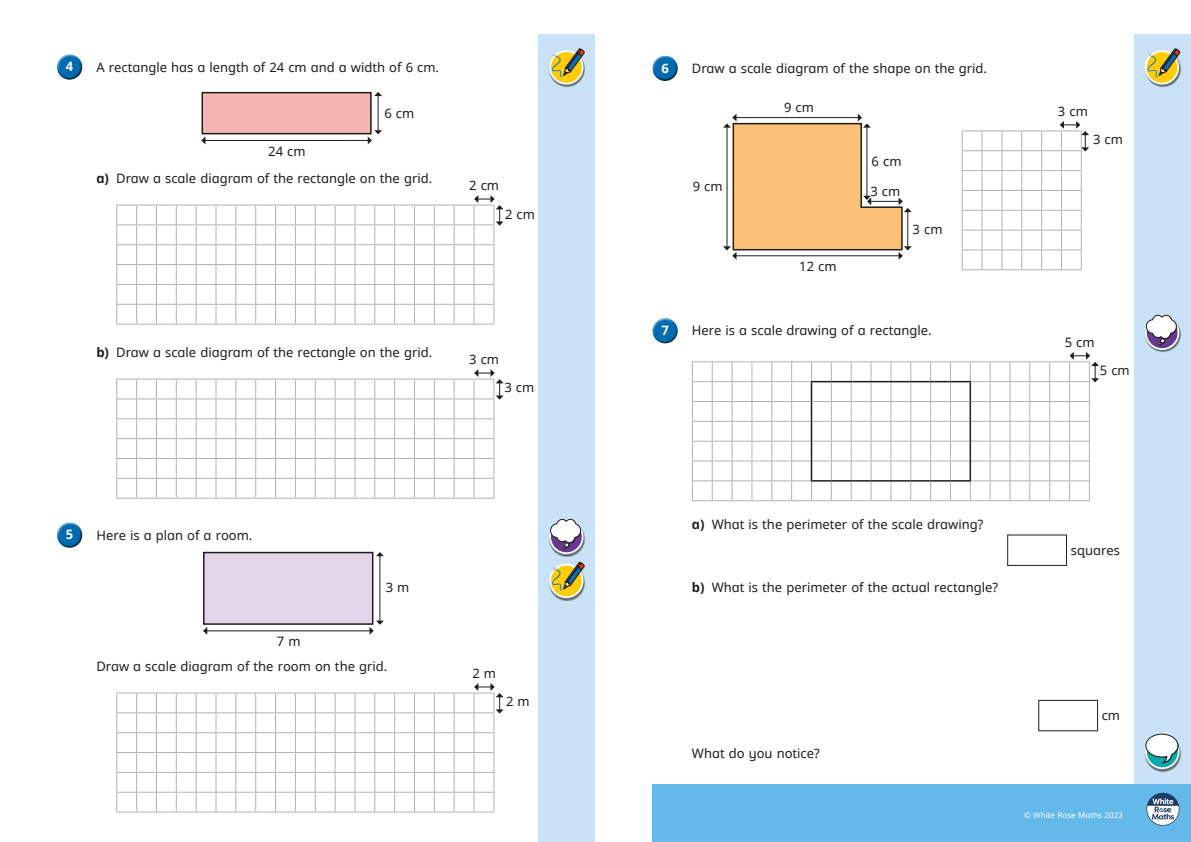
<style>
.page{position:relative;width:1191px;height:842px;background:#fff}
.page>*{position:absolute;margin:0;border:0;box-sizing:border-box;transform-origin:0 0}
.t1{font:13px/27.2px "White Rose Noto regular";color:#1d1d1b}
.t2{font:13px "White Rose Noto bold";color:#fff}
.t3{font:8px "White Rose Noto regular";color:#fff}
.s1{font-family:"White Rose Noto bold"}
</style>
<div class="page">
<div style="left:539px;top:34px;width:99px;height:808px;background:#c9e2f7"></div>
<div style="left:1134px;top:34px;width:57px;height:808px;background:#c9e2f7"></div>
<div style="left:595px;top:0;width:47px;height:842px;background:#fff"></div>
<div style="left:57px;top:54px;width:26px;height:20px;background:#fff;opacity:.75"></div>
<div style="left:57px;top:58px;width:27px;height:23px;background:#1d1d1b;opacity:.75"></div>
<div style="left:202px;top:93px;width:169px;height:41px;background:#f6b4b3"></div>
<div style="left:201px;top:92px;width:171px;height:42px;border:2px solid #1d1d1b"></div>
<hr style="left:377px;top:96px;width:1px;height:35px;background:#1d1d1b">
<svg style="left:374px;top:92px;width:8px;height:4px"></svg>
<hr style="left:205px;top:140px;width:163px;height:1px;background:#1d1d1b">
<svg style="left:201px;top:137px;width:4px;height:7px"></svg>
<svg style="left:368px;top:130px;width:14px;height:14px"></svg>
<svg style="left:116px;top:195px;width:387px;height:130px"></svg>
<svg style="left:116px;top:369px;width:387px;height:130px"></svg>
<div style="left:57px;top:522px;width:26px;height:20px;background:#fff;opacity:.75"></div>
<div style="left:57px;top:526px;width:27px;height:23px;background:#1d1d1b;opacity:.75"></div>
<div style="left:204px;top:552px;width:169px;height:72px;background:#e3d4ea"></div>
<div style="left:203px;top:552px;width:170px;height:73px;border:2px solid #1d1d1b"></div>
<hr style="left:379px;top:556px;width:1px;height:65px;background:#1d1d1b">
<svg style="left:376px;top:552px;width:8px;height:4px"></svg>
<hr style="left:207px;top:630px;width:163px;height:1px;background:#1d1d1b">
<svg style="left:203px;top:627px;width:4px;height:8px"></svg>
<svg style="left:369px;top:621px;width:15px;height:14px"></svg>
<svg style="left:116px;top:683px;width:387px;height:129px"></svg>
<div style="left:652px;top:785px;width:539px;height:57px;background:#63b9e9"></div>
<svg style="left:1146px;top:793px;width:33px;height:33px"></svg>
<div style="left:652px;top:55px;width:26px;height:21px;background:#fff;opacity:.75"></div>
<div style="left:652px;top:59px;width:27px;height:23px;background:#1d1d1b;opacity:.75"></div>
<div style="left:652px;top:317px;width:26px;height:21px;background:#fff;opacity:.75"></div>
<div style="left:652px;top:322px;width:27px;height:22px;background:#1d1d1b;opacity:.75"></div>
<svg style="left:692px;top:352px;width:407px;height:149px"></svg>
<div style="left:1007px;top:535px;width:59px;height:31px;border:1px solid #1d1d1b"></div>
<div style="left:1038px;top:700px;width:60px;height:31px;border:1px solid #1d1d1b"></div>
<img style="left:1145px;top:322px;width:36px;height:30px">
<svg style="left:1145px;top:317px;width:33px;height:32px"></svg>
<div style="left:1145px;top:316px;width:34px;height:34px;border:2px solid #fff;border-radius:50%"></div>
<svg style="left:1146px;top:315px;width:30px;height:30px"></svg>
<img style="left:549px;top:528px;width:36px;height:28px">
<svg style="left:550px;top:521px;width:32px;height:32px"></svg>
<div style="left:549px;top:520px;width:34px;height:34px;border:2px solid #fff;border-radius:50%"></div>
<svg style="left:550px;top:519px;width:31px;height:30px"></svg>
<img style="left:1147px;top:743px;width:34px;height:29px">
<svg style="left:1146px;top:736px;width:32px;height:32px"></svg>
<div style="left:1145px;top:735px;width:34px;height:34px;border:2px solid #fff;border-radius:50%"></div>
<svg style="left:1145px;top:734px;width:33px;height:29px"></svg>
<svg style="left:723px;top:114px;width:188px;height:146px"></svg>
<svg style="left:961px;top:121px;width:128px;height:149px"></svg>
<img style="left:559px;top:85px;width:16px;height:2px">
<svg style="left:549px;top:49px;width:36px;height:36px"></svg>
<img style="left:559px;top:599px;width:16px;height:2px">
<svg style="left:549px;top:562px;width:36px;height:37px"></svg>
<img style="left:1155px;top:52px;width:26px;height:35px">
<svg style="left:1145px;top:49px;width:35px;height:36px"></svg>
<p class="t2" style="left:66px;top:57px;width:9px">4</p>
<p class="t1" style="left:96px;top:53px;width:344px">A rectangle has a length of 24 cm and a width of 6 cm.</p>
<p class="t1" style="left:384px;top:99px;width:31px">6 cm</p>
<p class="t1" style="left:96px;top:137px;width:337px;text-indent:172px">24 cm<br><span class="s1">a)</span> Draw a scale diagram of the rectangle on the grid.</p>
<p class="t1" style="left:469px;top:171px;width:31px">2 cm</p>
<p class="t1" style="left:505px;top:200px;width:31px">2 cm</p>
<p class="t1" style="left:96px;top:338px;width:337px"><span class="s1">b)</span> Draw a scale diagram of the rectangle on the grid.</p>
<p class="t1" style="left:469px;top:345px;width:31px">3 cm</p>
<p class="t2" style="left:66px;top:526px;width:9px">5</p>
<p class="t1" style="left:96px;top:521px;width:157px">Here is a plan of a room.</p>
<p class="t1" style="left:386px;top:573px;width:25px">3 m</p>
<p class="t1" style="left:96px;top:629px;width:292px;line-height:24.8px;text-indent:180px">7 m<br>Draw a scale diagram of the room on the grid.</p>
<p class="t1" style="left:504px;top:374px;width:31px">3 cm</p>
<p class="t1" style="left:472px;top:659px;width:25px">2 m</p>
<p class="t1" style="left:506px;top:687px;width:25px">2 m</p>
<p class="t2" style="left:661px;top:59px;width:9px">6</p>
<p class="t1" style="left:692px;top:54px;width:297px">Draw a scale diagram of the shape on the grid.</p>
<p class="t1" style="left:692px;top:172px;width:31px">9 cm</p>
<p class="t1" style="left:784px;top:93px;width:31px">9 cm</p>
<p class="t1" style="left:799px;top:252px;width:39px">12 cm</p>
<p class="t1" style="left:871px;top:147px;width:31px">6 cm</p>
<p class="t1" style="left:870px;top:177px;width:31px">3 cm</p>
<p class="t1" style="left:912px;top:215px;width:31px">3 cm</p>
<p class="t2" style="left:661px;top:321px;width:9px">7</p>
<p class="t1" style="left:692px;top:317px;width:241px">Here is a scale drawing of a rectangle.</p>
<p class="t1" style="left:1058px;top:97px;width:31px">3 cm</p>
<p class="t1" style="left:1093px;top:125px;width:31px">3 cm</p>
<p class="t1" style="left:1064px;top:328px;width:31px">5 cm</p>
<p class="t1" style="left:1099px;top:356px;width:31px">5 cm</p>
<p class="t1" style="left:692px;top:511px;width:293px"><span class="s1">a)</span> What is the perimeter of the scale drawing?</p>
<p class="t1" style="left:692px;top:573px;width:308px"><span class="s1">b)</span> What is the perimeter of the actual rectangle?</p>
<p class="t1" style="left:1071px;top:536px;width:51px">squares</p>
<p class="t1" style="left:692px;top:739px;width:129px">What do you notice?</p>
<p class="t1" style="left:1101px;top:702px;width:20px">cm</p>
<p class="t3" style="left:1024px;top:809px;width:100px">© White Rose Maths 2022</p>
</div>
